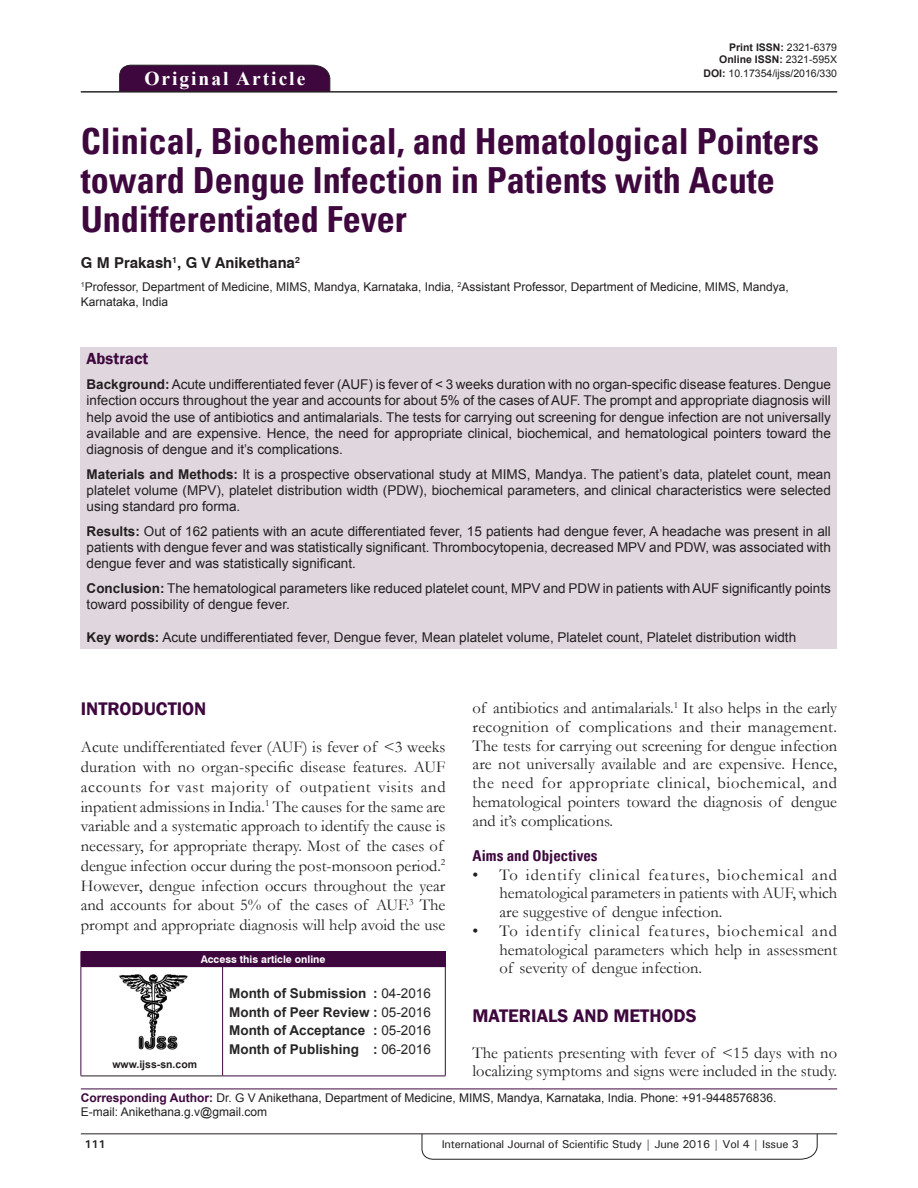
<style>
.page{position:relative;width:918px;height:1188px;background:#fff}
.page>*{position:absolute;margin:0;border:0;box-sizing:border-box;transform-origin:0 0}
.AT{font:700 condensed 36px/39px "Univers";color:#3e083e}
.AH{font:700 19.5px "Times New Roman";letter-spacing:.1em;color:#fff}
.t1{font:600 18.75px "Franklin Gothic";color:#3e083e}
.TX{font:16.5px/19.8px "Garamond";color:#231f20}
.L{font:16.5px/18.8px "Garamond";color:#231f20;text-align:justify}
.LL{font:16.5px/18.8px "Garamond";color:#231f20;text-align:justify}
.ABSH{font:600 16.5px "Franklin Gothic";color:#3e083e}
.AU{font:700 15px "Swiss 721 BT";color:#231f20}
.t2{font:700 condensed 15px "Univers";color:#3e083e}
.ABS{font:13.5px/16.2px "Arial";color:#231f20;text-align:justify}
.KWD{font:13.5px "Arial";color:#231f20}
.HIS{font:700 13.5px/18.8px "Arial";color:#282526;text-align:justify}
.ADD{font:12px/14.4px "Arial";color:#231f20}
.AFF{font:12px/14.4px "Arial";color:#231f20}
.t3{font:500 11.25px "Univers";letter-spacing:-.015em;color:#231f20}
.t4{font:700 11.25px "Univers";color:#231f20}
.DOI{font:700 10.5px "Arial";color:#231f20}
.DOI-2{font:10.5px "Arial";color:#231f20}
.AAO{font:700 10.5px "Swiss 721 BT";color:#fff}
.Web{font:700 10.5px "Arial";color:#231f20}
.s1{font-weight:400}
.s2{font-weight:700}
.s3{font-weight:700;color:#3e083e}
</style>
<div class="page">
<svg style="left:422px;top:1133px;width:396px;height:27px"></svg>
<hr style="left:81px;top:1134px;width:756px;height:1px;background:#231f20">
<div style="left:119px;top:65px;width:211px;height:26px;background:#3e083e"></div>
<hr style="left:81px;top:91px;width:756px;height:1px;background:#231f20">
<div style="left:81px;top:347px;width:756px;height:301px;background:#e0d7de"></div>
<img style="left:119px;top:974px;width:69px;height:76px">
<div style="left:81px;top:951px;width:364px;height:16px;background:#3e083e"></div>
<svg style="left:445px;top:951px;width:1px;height:15px"></svg>
<hr style="left:81px;top:967px;width:1px;height:109px;background:#3e083e">
<hr style="left:81px;top:1076px;width:142px;height:1px;background:#231f20">
<hr style="left:223px;top:966px;width:223px;height:1px;background:#3e083e">
<hr style="left:222px;top:967px;width:1px;height:109px;background:#3e083e">
<hr style="left:445px;top:967px;width:1px;height:109px;background:#3e083e">
<hr style="left:223px;top:1076px;width:223px;height:1px;background:#3e083e">
<hr style="left:81px;top:1089px;width:756px;height:1px;background:#3e083e">
<p class="AH" style="left:144px;top:64px;width:162px">Original Article</p>
<p class="DOI" style="left:729px;top:39px;width:109px">Print ISSN: <span class="s1">2321-6379</span></p>
<p class="DOI" style="left:719px;top:52px;width:119px">Online ISSN: <span class="s1">2321-595X</span></p>
<p class="DOI-2" style="left:703px;top:66px;width:135px"><span class="s2">DOI:</span> 10.17354/ijss/2016/330</p>
<p class="AT" style="left:81px;top:122px;width:740px">Clinical, Biochemical, and Hematological Pointers toward Dengue Infection in Patients with Acute<br>Undifferentiated Fever</p>
<p class="AU" style="left:81px;top:254px;width:221px">G M Prakash<sup>1</sup>, G V Anikethana<sup>2</sup></p>
<p class="AFF" style="left:81px;top:280px;width:710px"><sup>1</sup>Professor, Department of Medicine, MIMS, Mandya, Karnataka, India, <sup>2</sup>Assistant Professor, Department of Medicine, MIMS, Mandya,<br>Karnataka, India</p>
<p class="ABSH" style="left:87px;top:349px;width:63px">Abstract</p>
<p class="ABS" style="left:87px;top:376px;width:746px"><span class="s2">Background:</span> Acute undifferentiated fever (AUF) is fever of &lt; 3 weeks duration with no organ-specific disease features. Dengue infection occurs throughout the year and accounts for about 5% of the cases of AUF. The prompt and appropriate diagnosis will help avoid the use of antibiotics and antimalarials. The tests for carrying out screening for dengue infection are not universally available and are expensive. Hence, the need for appropriate clinical, biochemical, and hematological pointers toward the diagnosis of dengue and it’s complications.</p>
<p class="ABS" style="left:87px;top:466px;width:746px"><span class="s2">Materials and Methods:</span> It is a prospective observational study at MIMS, Mandya. The patient’s data, platelet count, mean platelet volume (MPV), platelet distribution width (PDW), biochemical parameters, and clinical characteristics were selected using standard pro forma.</p>
<p class="ABS" style="left:87px;top:523px;width:746px"><span class="s2">Results:</span> Out of 162 patients with an acute differentiated fever, 15 patients had dengue fever, A headache was present in all patients with dengue fever and was statistically significant. Thrombocytopenia, decreased MPV and PDW, was associated with dengue fever and was statistically significant.</p>
<p class="ABS" style="left:87px;top:580px;width:746px"><span class="s2">Conclusion:</span> The hematological parameters like reduced platelet count, MPV and PDW in patients with AUF significantly points toward possibility of dengue fever.</p>
<p class="KWD" style="left:87px;top:628px;width:711px"><span class="s2">Key words:</span> Acute undifferentiated fever, Dengue fever, Mean platelet volume, Platelet count, Platelet distribution width</p>
<p class="TX" style="left:473px;top:698px;width:366px;line-height:18.8px;text-align:justify">of antibiotics and antimalarials.<sup>1</sup> It also helps in the early recognition of complications and their management.<br>The tests for carrying out screening for dengue infection are not universally available and are expensive. Hence, the need for appropriate clinical, biochemical, and hematological pointers toward the diagnosis of dengue and it’s complications.</p>
<h2 class="t2" style="left:473px;top:846px;width:126px">Aims and Objectives</h2>
<p class="L" style="left:500px;top:865px;width:339px;text-indent:-27px">• To identify clinical features, biochemical and hematological parameters in patients with AUF, which are suggestive of dengue infection.</p>
<p class="LL" style="left:500px;top:921px;width:339px;text-indent:-27px">• To identify clinical features, biochemical and hematological parameters which help in assessment of severity of dengue infection.</p>
<h1 class="t1" style="left:473px;top:1004px;width:226px">MATERIALS AND METHODS</h1>
<p class="TX" style="left:473px;top:1043px;width:366px;line-height:18.8px">The patients presenting with fever of &lt;15 days with no localizing symptoms and signs were included in the study.</p>
<h1 class="t1" style="left:81px;top:698px;width:127px">INTRODUCTION</h1>
<p class="TX" style="left:81px;top:737px;width:366px">Acute undifferentiated fever (AUF) is fever of &lt;3 weeks duration with no organ-specific disease features. AUF accounts for vast majority of outpatient visits and inpatient admissions in India.<sup>1</sup> The causes for the same are variable and a systematic approach to identify the cause is necessary, for appropriate therapy. Most of the cases of dengue infection occur during the post-monsoon period.<sup>2<br></sup>However, dengue infection occurs throughout the year and accounts for about 5% of the cases of AUF.<sup>3</sup> The prompt and appropriate diagnosis will help avoid the use</p>
<p class="AAO" style="left:201px;top:953px;width:126px">Access this article online</p>
<p class="HIS" style="left:229px;top:984px;width:203px">Month of Submission : <span class="s1">04-2016<br></span>Month of Peer Review : <span class="s1">05-2016<br></span>Month of Acceptance : <span class="s1">05-2016<br></span>Month of Publishing : <span class="s1">06-2016</span></p>
<p class="ADD" style="left:81px;top:1091px;width:697px"><span class="s3">Corresponding Author:</span> Dr. G V Anikethana, Department of Medicine, MIMS, Mandya, Karnataka, India. Phone: +91-9448576836.<br>E-mail: Anikethana.g.v@gmail.com</p>
<p class="Web" style="left:112px;top:1057px;width:86px">www.ijss-sn.com</p>
<p class="t4" style="left:84px;top:1137px;width:23px">111</p>
<p class="t3" style="left:442px;top:1137px;width:359px">International Journal of Scientific Study | June 2016 | Vol 4 | Issue 3</p>
</div>
